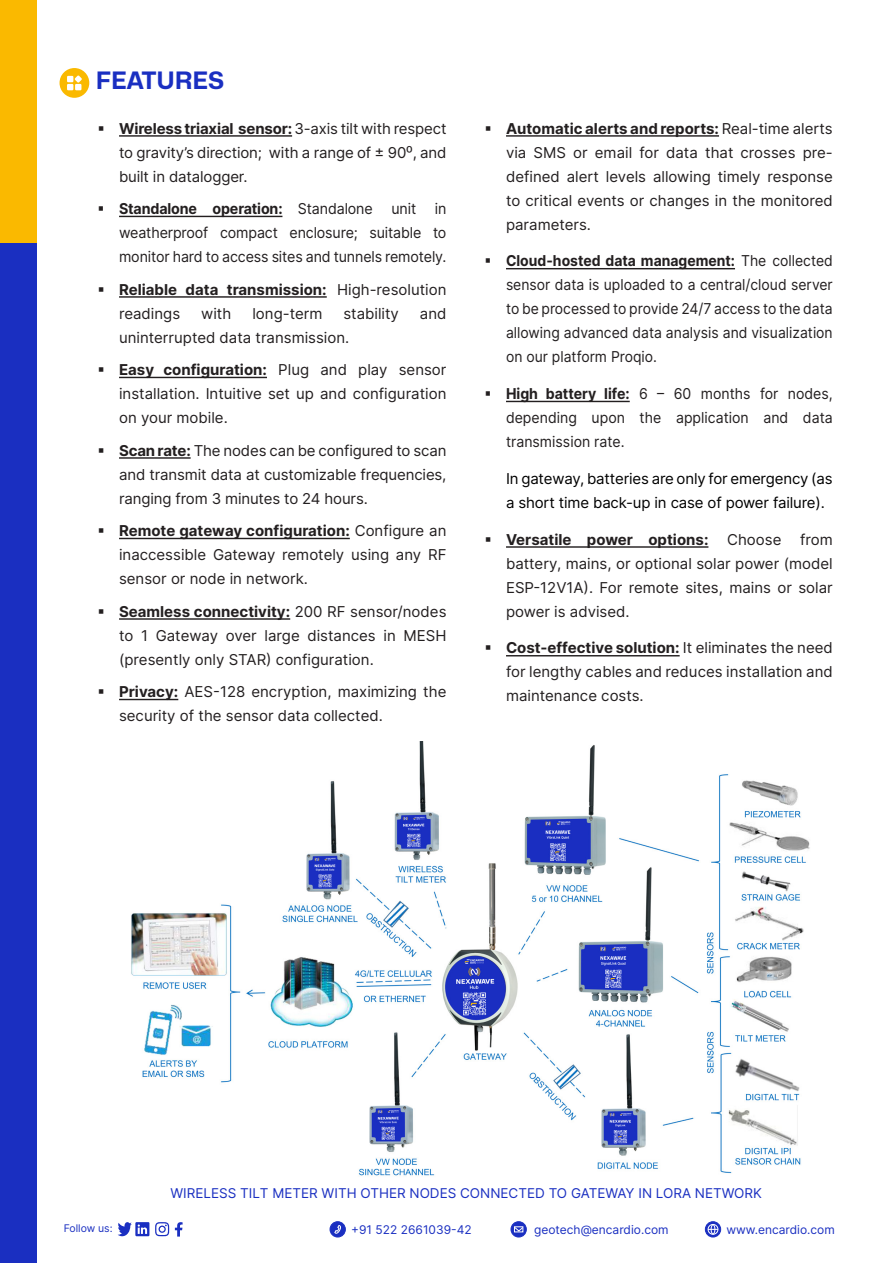
<style>
.page{position:relative;width:893px;height:1263px;background:#fff}
.page>*{position:absolute;margin:0;border:0;box-sizing:border-box;transform-origin:0 0}
.Heading_1{font:100 24px "Mona Sans";color:#1a2fc1}
.t1{font:15px/24px "Inter";color:#231f20;text-align:justify}
.t2{font:15px/24px "Inter";color:#231f20;text-align:justify;scale:.93 1}
.t3{font:15px/24px "Inter";color:#231f20;text-align:justify;scale:.95 1}
.t4{font:15px/24px "Inter";color:#231f20;text-align:justify;scale:.94 1}
.Paragraph_Style_2{font:15px/24px "Inter";letter-spacing:-.01em;color:#000}
.t5{font:700 15px/24px "Inter";color:#231f20}
.t6{font:13.5px "Inter";color:#1a2fc1}
.t7{font:12px "Inter";color:#1a2fc1}
.t8{font:10.5px "Inter";color:#1a2fc1}
.s1{font-weight:700}
.s2{font-weight:400}
</style>
<div class="page">
<div style="left:0;top:0;width:36px;height:243px;background:#fab900"></div>
<div style="left:0;top:243px;width:36px;height:1020px;background:#1a2fc1"></div>
<div style="left:60px;top:68px;width:29px;height:30px;background:#fab900;border-radius:50%"></div>
<svg style="left:67px;top:75px;width:15px;height:15px"></svg>
<hr style="left:119px;top:135px;width:173px;height:2px;background:#231f20">
<hr style="left:119px;top:216px;width:163px;height:1px;background:#231f20">
<hr style="left:119px;top:296px;width:208px;height:2px;background:#231f20">
<hr style="left:119px;top:377px;width:148px;height:1px;background:#231f20">
<hr style="left:119px;top:457px;width:72px;height:2px;background:#231f20">
<hr style="left:119px;top:538px;width:231px;height:1px;background:#231f20">
<hr style="left:119px;top:618px;width:171px;height:2px;background:#231f20">
<hr style="left:119px;top:699px;width:59px;height:1px;background:#231f20">
<hr style="left:506px;top:135px;width:213px;height:2px;background:#231f20">
<hr style="left:506px;top:268px;width:229px;height:1px;background:#231f20">
<hr style="left:506px;top:401px;width:124px;height:1px;background:#231f20">
<hr style="left:506px;top:546px;width:202px;height:2px;background:#231f20">
<hr style="left:506px;top:655px;width:174px;height:1px;background:#231f20">
<img style="left:131px;top:741px;width:679px;height:435px">
<svg style="left:118px;top:1222px;width:31px;height:14px"></svg>
<svg style="left:155px;top:1222px;width:14px;height:14px"></svg>
<svg style="left:175px;top:1222px;width:8px;height:14px"></svg>
<svg style="left:705px;top:1222px;width:16px;height:15px"></svg>
<div style="left:705px;top:1221px;width:16px;height:16px;border:1px solid #1a2fc1;border-radius:50%"></div>
<svg style="left:511px;top:1222px;width:15px;height:15px"></svg>
<div style="left:511px;top:1221px;width:16px;height:16px;border:1px solid #1a2fc1;border-radius:50%"></div>
<div style="left:330px;top:1222px;width:15px;height:15px;background:#1a2fc1;border-radius:50%"></div>
<div style="left:330px;top:1221px;width:16px;height:16px;border:1px solid #1a2fc1;border-radius:50%"></div>
<div style="left:711px;top:1224px;width:4px;height:10px;border:1px solid #fff;border-radius:50%"></div>
<div style="left:708px;top:1224px;width:10px;height:11px;border:1px solid #fff;border-radius:50%"></div>
<svg style="left:514px;top:1226px;width:9px;height:6px"></svg>
<svg style="left:334px;top:1223px;width:7px;height:11px"></svg>
<p class="Heading_1" style="left:96px;top:66px;width:130px">FEATURES</p>
<p class="t1" style="left:119px;top:116px;width:329px"><span class="s1">Wireless triaxial sensor:</span> 3-axis tilt with respect to gravity’s direction; with a range of ± 90⁰, and built in datalogger.</p>
<p class="t3" style="left:119px;top:196px;width:346px"><span class="s1">Standalone operation:</span> Standalone unit in weatherproof compact enclosure; suitable to monitor hard to access sites and tunnels remotely.</p>
<p class="t5" style="left:119px;top:277px;width:329px">Reliable data transmission: <span class="s2">High-resolution readings</span></p>
<p class="t1" style="left:201px;top:301px;width:32px">with</p>
<p class="t1" style="left:252px;top:301px;width:72px">long-term</p>
<p class="t1" style="left:343px;top:301px;width:57px">stability</p>
<p class="t1" style="left:420px;top:301px;width:28px">and</p>
<p class="t1" style="left:119px;top:325px;width:232px">uninterrupted data transmission.</p>
<p class="t1" style="left:119px;top:357px;width:329px"><span class="s1">Easy configuration:</span> Plug and play sensor installation. Intuitive set up and configuration on your mobile.</p>
<p class="t1" style="left:119px;top:438px;width:329px"><span class="s1">Scan rate:</span> The nodes can be configured to scan and transmit data at customizable frequencies, ranging from 3 minutes to 24 hours.</p>
<p class="t1" style="left:119px;top:518px;width:329px"><span class="s1">Remote gateway configuration:</span> Configure an inaccessible Gateway remotely using any RF sensor or node in network.</p>
<p class="t1" style="left:119px;top:599px;width:329px"><span class="s1">Seamless connectivity:</span> 200 RF sensor/nodes to 1 Gateway over large distances in MESH (presently only STAR) configuration.</p>
<p class="t1" style="left:119px;top:679px;width:329px"><span class="s1">Privacy:</span> AES-128 encryption, maximizing the security of the sensor data collected.</p>
<p class="t1" style="left:506px;top:116px;width:328px"><span class="s1">Automatic alerts and reports:</span> Real-time alerts via SMS or email for data that crosses pre&shy;defined alert levels allowing timely response to critical events or changes in the monitored parameters.</p>
<p class="t2" style="left:506px;top:249px;width:353px"><span class="s1">Cloud-hosted data management:</span> The collected sensor data is uploaded to a central/cloud server to be processed to provide 24/7 access to the data allowing advanced data analysis and visualization on our platform Proqio.</p>
<p class="t4" style="left:506px;top:381px;width:349px"><span class="s1">High battery life:</span> 6 – 60 months for nodes, depending upon the application and data transmission rate.</p>
<p class="Paragraph_Style_2" style="left:506px;top:466px;width:328px">In gateway, batteries are only for emergency (as a short time back-up in case of power failure).</p>
<p class="t1" style="left:506px;top:527px;width:328px"><span class="s1">Versatile power options:</span> Choose from battery, mains, or optional solar power (model ESP-12V1A). For remote sites, mains or solar power is advised.</p>
<p class="t1" style="left:506px;top:636px;width:328px"><span class="s1">Cost-effective solution:</span> It eliminates the need for lengthy cables and reduces installation and maintenance costs.</p>
<p class="t6" style="left:170px;top:1183px;width:593px">WIRELESS TILT METER WITH OTHER NODES CONNECTED TO GATEWAY IN LORA NETWORK</p>
<p class="t8" style="left:64px;top:1221px;width:51px">Follow us:</p>
<p class="t7" style="left:351px;top:1221px;width:122px">+91 522 2661039-42</p>
<p class="t7" style="left:534px;top:1221px;width:136px">geotech@encardio.com</p>
<p class="t7" style="left:726px;top:1221px;width:110px">www.encardio.com</p>
</div>
